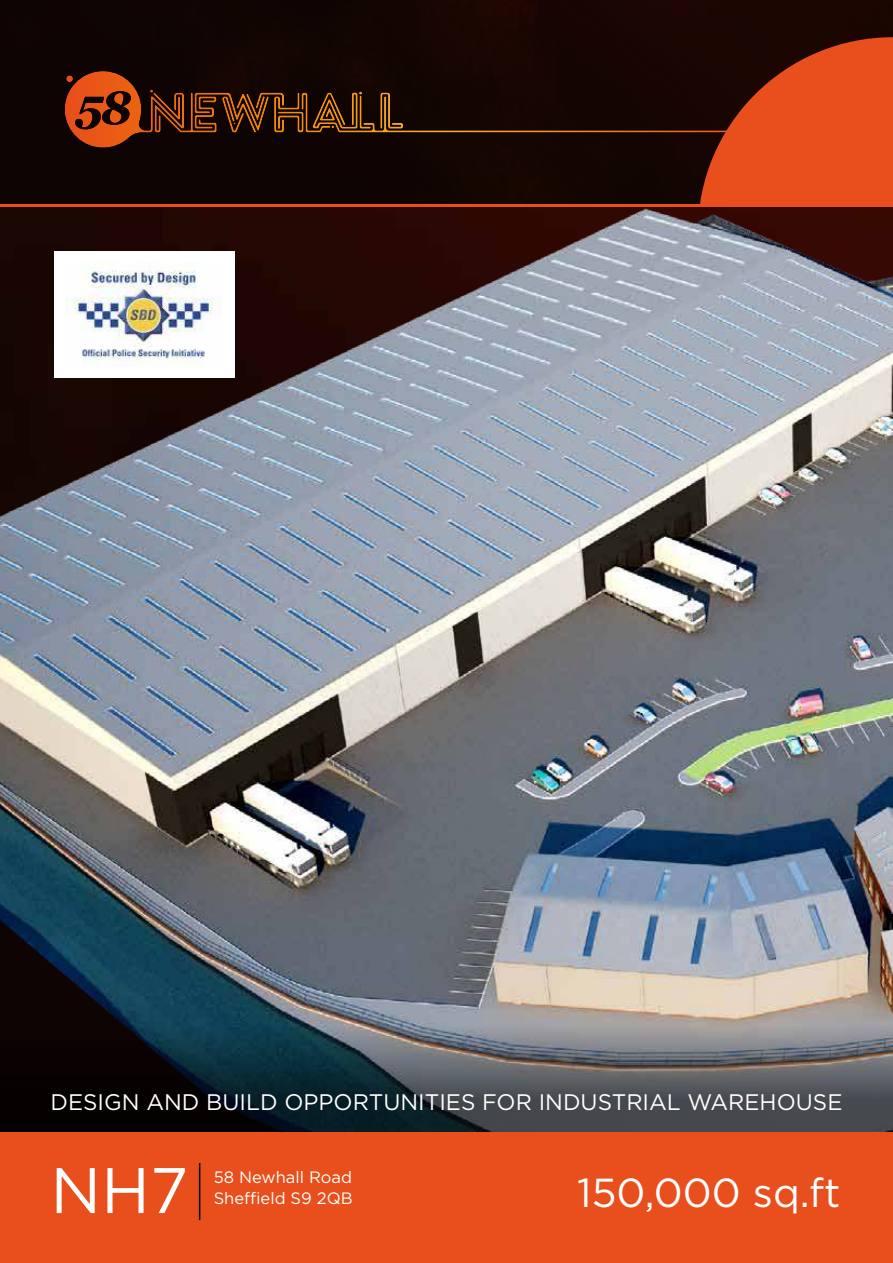
<style>
.page{position:relative;width:893px;height:1263px;background:#fff}
.page>*{position:absolute;margin:0;border:0;box-sizing:border-box;transform-origin:0 0}
.t1{font:64.2px "Gotham";color:#fff}
.t2{font:40.5px "Gotham";color:#fff}
.t3{font:22.5px "Gotham";color:#fff}
.t4{font:16.5px/21px "Gotham";color:#fff}
</style>
<div class="page">
<img style="left:0;top:207px;width:893px;height:807px">
<div style="left:54px;top:251px;width:180px;height:127px;background:#fff"></div>
<img style="left:66px;top:262px;width:156px;height:105px">
<svg style="left:0;top:203px;width:893px;height:4px;background:#bd4017"></svg>
<div style="left:0;top:0;width:893px;height:203px;background:#130502"></div>
<img style="left:65px;top:71px;width:338px;height:77px">
<svg style="left:698px;top:37px;width:195px;height:166px;background:#b43c15"></svg>
<svg style="left:0;top:1014px;width:893px;height:119px;background:#41474b"></svg>
<div style="left:0;top:1133px;width:893px;height:130px;background:#e84f1c"></div>
<hr style="left:199px;top:1163px;width:1px;height:57px;background:#000">
<p class="t3" style="left:51px;top:1092px;width:793px">DESIGN AND BUILD OPPORTUNITIES FOR INDUSTRIAL WAREHOUSE</p>
<h1 class="t1" style="left:50px;top:1162px;width:139px">NH7</h1>
<p class="t4" style="left:214px;top:1167px;width:140px">58 Newhall Road<br>Sheffield S9 2QB</p>
<h2 class="t2" style="left:577px;top:1174px;width:265px">150,000 sq.ft</h2>
</div>
